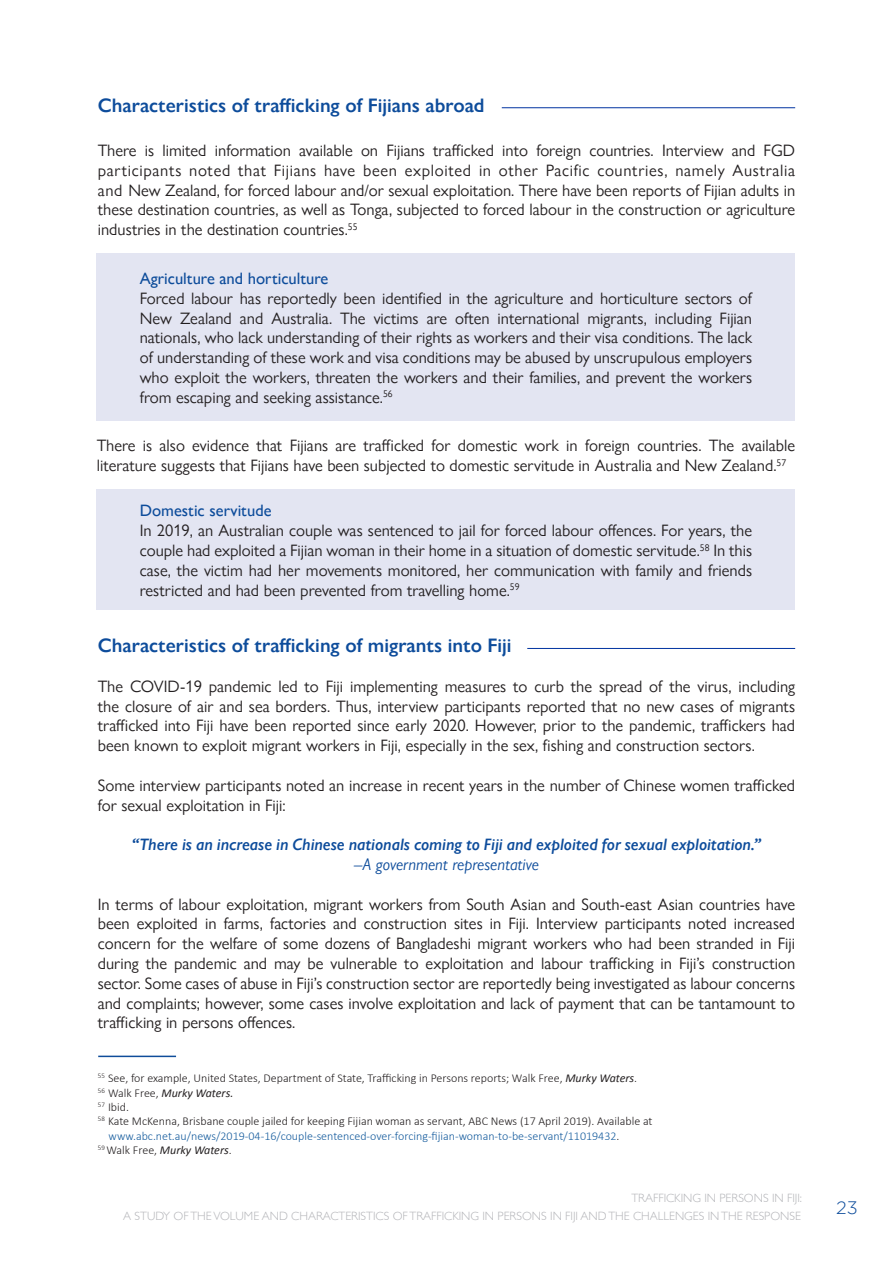
<style>
.page{position:relative;width:893px;height:1263px;background:#fff}
.page>*{position:absolute;margin:0;border:0;box-sizing:border-box;transform-origin:0 0}
.Header_2{font:600 19.5px "Gill Sans Nova";color:#0d4c9b}
.t1{font:300 18px "Gotham";color:#0d4c9b}
.Body_text{font:16.5px/19.8px "Gill Sans Nova";color:#231f20;text-align:justify}
.Quotes{font:italic 600 16.5px "Gill Sans Nova";color:#0d4c9b}
.Body_text-2{font:500 16.5px "Gill Sans Nova";color:#0d4c9b}
.Quotes-2{font:italic 16.5px "Gill Sans Nova";color:#0d4c9b}
.Footnote{font:300 12px/14.4px "Calibri";color:#231f20}
.t2{font:300 12px/17.4px "Gill Sans";color:#b2b3b7;text-align:right}
.Footnote-2{font:italic 12px "Calibri";color:#231f20}
.s1{font-weight:400;font-style:italic}
.s2{font-weight:300;font-style:normal}
.s3{color:#175d9e}
</style>
<div class="page">
<div style="left:97px;top:254px;width:698px;height:167px;background:#e3e5f2"></div>
<div style="left:97px;top:490px;width:698px;height:120px;background:#e3e5f2"></div>
<hr style="left:98px;top:1055px;width:78px;height:2px;background:#0f4d9a">
<hr style="left:502px;top:107px;width:293px;height:1px;background:#0033a0">
<hr style="left:527px;top:648px;width:268px;height:1px;background:#0033a0">
<p class="Header_2" style="left:98px;top:93px;width:388px">Characteristics of trafficking of Fijians abroad</p>
<p class="Body_text" style="left:98px;top:140px;width:699px">There is limited information available on Fijians trafficked into foreign countries. Interview and FGD participants noted that Fijians have been exploited in other Pacific countries, namely Australia and New Zealand, for forced labour and/or sexual exploitation. There have been reports of Fijian adults in these destination countries, as well as Tonga, subjected to forced labour in the construction or agriculture industries in the destination countries.<sup>55</sup></p>
<p class="Body_text-2" style="left:140px;top:268px;width:190px">Agriculture and horticulture</p>
<p class="Body_text" style="left:140px;top:288px;width:614px">Forced labour has reportedly been identified in the agriculture and horticulture sectors of New Zealand and Australia. The victims are often international migrants, including Fijian nationals, who lack understanding of their rights as workers and their visa conditions. The lack of understanding of these work and visa conditions may be abused by unscrupulous employers who exploit the workers, threaten the workers and their families, and prevent the workers from escaping and seeking assistance.<sup>56</sup></p>
<p class="Body_text" style="left:97px;top:436px;width:700px">There is also evidence that Fijians are trafficked for domestic work in foreign countries. The available literature suggests that Fijians have been subjected to domestic servitude in Australia and New Zealand.<sup>57</sup></p>
<p class="Body_text-2" style="left:140px;top:501px;width:133px">Domestic servitude</p>
<p class="Body_text" style="left:140px;top:520px;width:614px">In 2019, an Australian couple was sentenced to jail for forced labour offences. For years, the couple had exploited a Fijian woman in their home in a situation of domestic servitude.<sup>58</sup> In this case, the victim had her movements monitored, her communication with family and friends restricted and had been prevented from travelling home.<sup>59</sup></p>
<p class="Header_2" style="left:98px;top:633px;width:415px">Characteristics of trafficking of migrants into Fiji</p>
<p class="Body_text" style="left:98px;top:676px;width:699px">The COVID-19 pandemic led to Fiji implementing measures to curb the spread of the virus, including the closure of air and sea borders. Thus, interview participants reported that no new cases of migrants trafficked into Fiji have been reported since early 2020. However, prior to the pandemic, traffickers had been known to exploit migrant workers in Fiji, especially in the sex, fishing and construction sectors.</p>
<p class="Body_text" style="left:98px;top:775px;width:699px">Some interview participants noted an increase in recent years in the number of Chinese women trafficked for sexual exploitation in Fiji:</p>
<p class="Quotes" style="left:132px;top:834px;width:631px">“There is an increase in Chinese nationals coming to Fiji and exploited for sexual exploitation.”</p>
<p class="Quotes-2" style="left:354px;top:854px;width:186px">–A government representative</p>
<p class="Body_text" style="left:98px;top:894px;width:699px">In terms of labour exploitation, migrant workers from South Asian and South-east Asian countries have been exploited in farms, factories and construction sites in Fiji. Interview participants noted increased concern for the welfare of some dozens of Bangladeshi migrant workers who had been stranded in Fiji during the pandemic and may be vulnerable to exploitation and labour trafficking in Fiji’s construction sector. Some cases of abuse in Fiji’s construction sector are reportedly being investigated as labour concerns and complaints; however, some cases involve exploitation and lack of payment that can be tantamount to trafficking in persons offences.</p>
<p class="Footnote" style="left:98px;top:1071px;width:541px"><sup>55</sup> See, for example, United States, Department of State, Trafficking in Persons reports; Walk Free, <span class="s1">Murky Waters</span>.</p>
<p class="Footnote-2" style="left:98px;top:1085px;width:137px"><sup>56</sup> <span class="s2">Walk Free,</span> Murky Waters.</p>
<p class="Footnote" style="left:98px;top:1099px;width:33px"><sup>57</sup> Ibid.</p>
<p class="Footnote" style="left:109px;top:1114px;width:545px;text-indent:-11px"><sup>58</sup> Kate McKenna, Brisbane couple jailed for keeping Fijian woman as servant, ABC News (17 April 2019). Available at <span class="s3">www.abc.net.au/news/2019-04-16/couple-sentenced-over-forcing-fijian-woman-to-be-servant/11019432</span>.</p>
<p class="Footnote-2" style="left:98px;top:1143px;width:135px"><sup>59</sup> <span class="s2">Walk Free,</span> Murky Waters<span class="s2">.</span></p>
<p class="t2" style="left:123px;top:1189px;width:680px">TRAFFICKING IN PERSONS IN FIJI:<br>A STUDY OF THE VOLUME AND CHARACTERISTICS OF TRAFFICKING IN PERSONS IN FIJI AND THE CHALLENGES IN THE RESPONSE</p>
<p class="t1" style="left:836px;top:1197px;width:23px">23</p>
</div>
